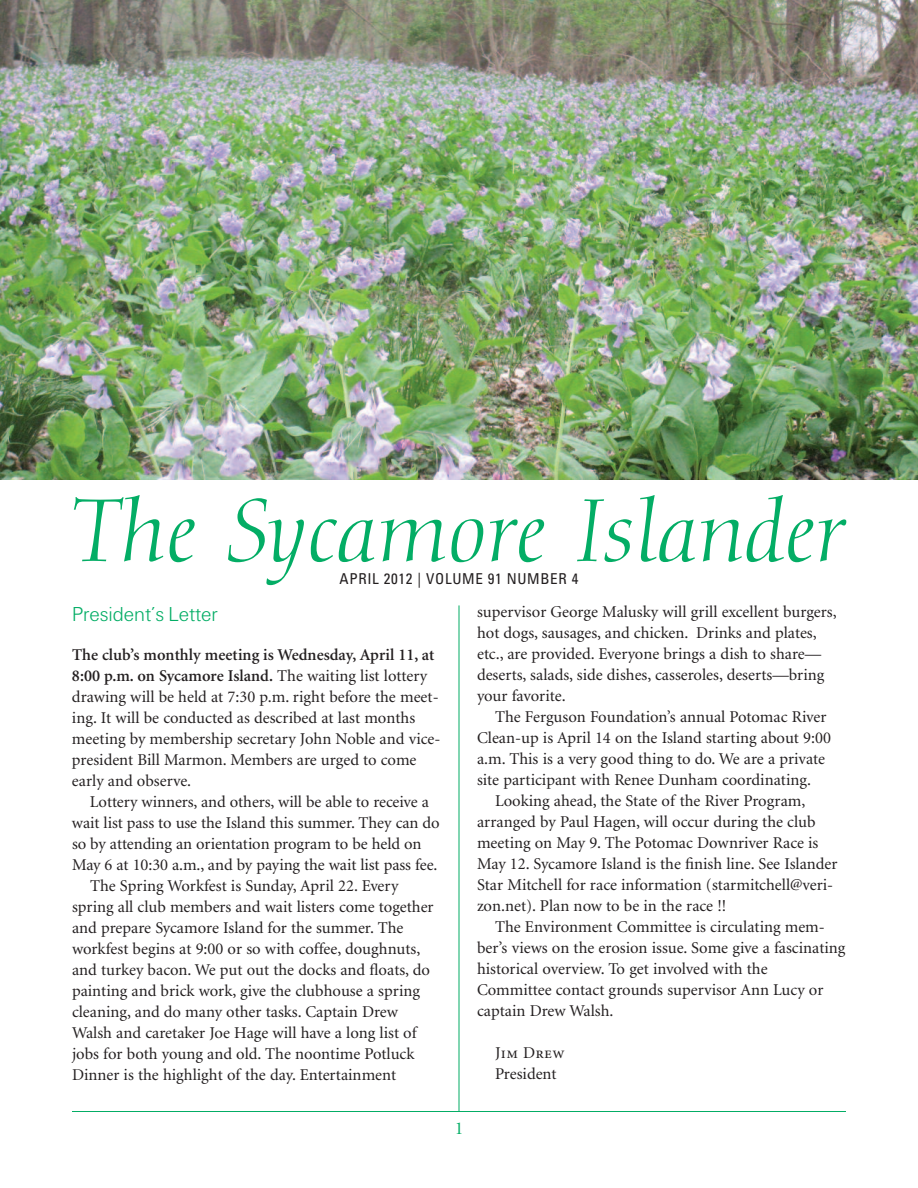
<style>
.page{position:relative;width:918px;height:1188px;background:#fff}
.page>*{position:absolute;margin:0;border:0;box-sizing:border-box;transform-origin:0 0}
.t1{font:italic 87px "Diotima";color:#03ad65}
.t2{font:21px "U45";color:#03ad65}
.t3{font:18px "Minion";color:#03ad65}
.t4{font:16.5px/21px "Minion";color:#231f20}
.t5{font:16.5px "Minion Regular SC";color:#231f20}
.t6{font:condensed 15px "Univers";letter-spacing:.045em;color:#231f20}
.s1{font-weight:600}
.s2{font-family:"Minion"}
</style>
<div class="page">
<hr style="left:459px;top:605px;width:1px;height:507px;background:#03ad65">
<hr style="left:72px;top:1111px;width:774px;height:1px;background:#03ad65">
<img style="left:0;top:0;width:918px;height:479px">
<h1 class="t1" style="left:72px;top:495px;width:775px">The Sycamore Islander</h1>
<p class="t6" style="left:340px;top:573px;width:240px">APRIL 2012 | VOLUME 91 NUMBER 4</p>
<p class="t2" style="left:72px;top:607px;width:147px">President’s Letter</p>
<p class="t4" style="left:72px;top:645px;width:370px"><span class="s1">The club’s monthly meeting is Wednesday, April 11, at 8:00 p.m. on Sycamore Island.</span> The waiting list lottery drawing will be held at 7:30 p.m. right before the meet&shy;ing. It will be conducted as described at last months meeting by membership secretary John Noble and vice&shy;president Bill Marmon. Members are urged to come early and observe.</p>
<p class="t4" style="left:90px;top:792px;width:340px">Lottery winners, and others, will be able to receive a</p>
<p class="t4" style="left:72px;top:813px;width:369px">wait list pass to use the Island this summer. They can do</p>
<p class="t4" style="left:72px;top:834px;width:351px">so by attending an orientation program to be held on</p>
<p class="t4" style="left:72px;top:855px;width:367px">May 6 at 10:30 a.m., and by paying the wait list pass fee.</p>
<p class="t4" style="left:90px;top:876px;width:310px">The Spring Workfest is Sunday, April 22. Every</p>
<p class="t4" style="left:72px;top:897px;width:363px">spring all club members and wait listers come together</p>
<p class="t4" style="left:72px;top:918px;width:333px">and prepare Sycamore Island for the summer. The</p>
<p class="t4" style="left:72px;top:939px;width:350px">workfest begins at 9:00 or so with coffee, doughnuts,</p>
<p class="t4" style="left:72px;top:960px;width:360px">and turkey bacon. We put out the docks and floats, do</p>
<p class="t4" style="left:72px;top:981px;width:349px">painting and brick work, give the clubhouse a spring</p>
<p class="t4" style="left:72px;top:1002px;width:328px">cleaning, and do many other tasks. Captain Drew</p>
<p class="t4" style="left:72px;top:1023px;width:346px">Walsh and caretaker Joe Hage will have a long list of</p>
<p class="t4" style="left:72px;top:1044px;width:344px">jobs for both young and old. The noontime Potluck</p>
<p class="t4" style="left:72px;top:1065px;width:326px">Dinner is the highlight of the day. Entertainment</p>
<p class="t4" style="left:477px;top:603px;width:361px">supervisor George Malusky will grill excellent burgers, hot dogs, sausages, and chicken. Drinks and plates, etc., are provided. Everyone brings a dish to share— deserts, salads, side dishes, casseroles, deserts—bring your favorite.</p>
<p class="t4" style="left:495px;top:708px;width:333px">The Ferguson Foundation’s annual Potomac River</p>
<p class="t4" style="left:477px;top:729px;width:355px">Clean-up is April 14 on the Island starting about 9:00</p>
<p class="t4" style="left:477px;top:750px;width:350px">a.m. This is a very good thing to do. We are a private</p>
<p class="t4" style="left:477px;top:771px;width:336px">site participant with Renee Dunham coordinating.</p>
<p class="t4" style="left:495px;top:792px;width:312px">Looking ahead, the State of the River Program,</p>
<p class="t4" style="left:477px;top:813px;width:340px">arranged by Paul Hagen, will occur during the club</p>
<p class="t4" style="left:477px;top:834px;width:343px">meeting on May 9. The Potomac Downriver Race is</p>
<p class="t4" style="left:477px;top:855px;width:362px">May 12. Sycamore Island is the finish line. See Islander</p>
<p class="t4" style="left:477px;top:876px;width:358px">Star Mitchell for race information (starmitchell@veri-</p>
<p class="t4" style="left:477px;top:897px;width:251px">zon.net). Plan now to be in the race !!</p>
<p class="t4" style="left:495px;top:918px;width:331px">The Environment Committee is circulating mem-</p>
<p class="t4" style="left:477px;top:939px;width:370px">ber’s views on the erosion issue. Some give a fascinating</p>
<p class="t4" style="left:477px;top:960px;width:292px">historical overview. To get involved with the</p>
<p class="t4" style="left:477px;top:981px;width:348px">Committee contact grounds supervisor Ann Lucy or</p>
<p class="t4" style="left:477px;top:1002px;width:138px">captain Drew Walsh.</p>
<p class="t5" style="left:495px;top:1047px;width:71px"><span class="s2">J</span>im <span class="s2">D</span>rew</p>
<p class="t4" style="left:495px;top:1065px;width:63px">President</p>
<p class="t3" style="left:455px;top:1121px;width:10px">1</p>
</div>
